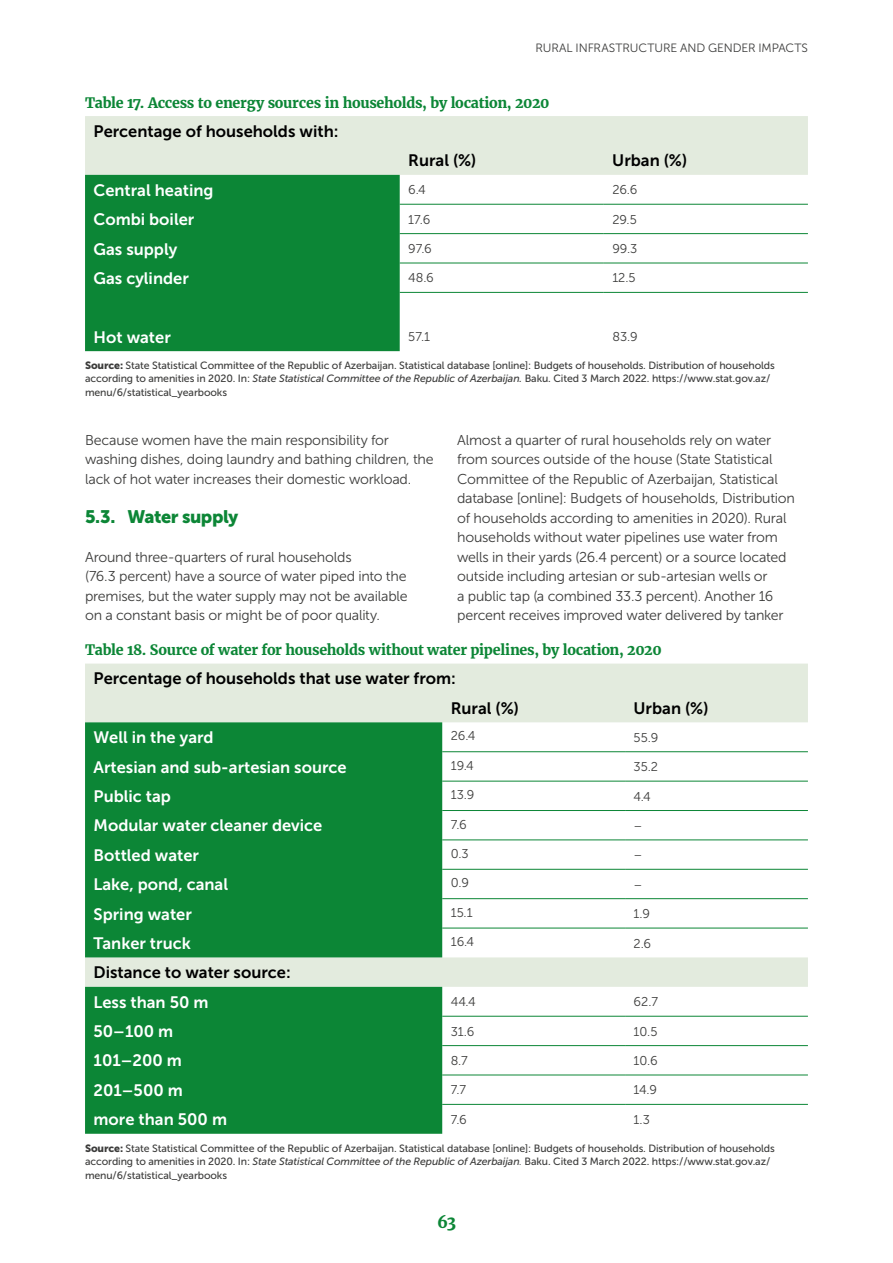
<style>
.page{position:relative;width:893px;height:1263px;background:#fff}
.page>*{position:absolute;margin:0;border:0;box-sizing:border-box;transform-origin:0 0}
.t1{font:18px "Museo Sans 900";letter-spacing:-.025em;color:#0c8636}
.t2{font:16.5px "Museo Sans 700";color:#fff}
.t3{font:16.5px/29.4px "Museo Sans 700";color:#000}
.t4{font:700 16.5px "Merriweather";color:#0c8636}
.t5{font:14.25px/19.5px "Museo Sans 300";letter-spacing:-.015em;color:#3c3c3b}
.t6{font:700 14.25px "Merriweather";letter-spacing:-.02em;color:#0c8636}
.t7{font:12.75px "Museo Sans 300";color:#3c3c3b}
.t8{font:12px "Museo Sans 300";letter-spacing:-.005em;color:#3c3c3b}
.t9{font:10.5px/13.5px "Museo Sans 500";letter-spacing:-.01em;color:#3c3c3b}
.s1{font-family:"Museo Sans 900"}
.s2{font-style:italic}
.s3{font-family:"Museo Sans 300";font-style:italic}
</style>
<div class="page">
<svg style="left:85px;top:664px;width:723px;height:323px"></svg>
<svg style="left:85px;top:722px;width:357px;height:412px;background:#1b8d42"></svg>
<hr style="left:442px;top:751px;width:183px;height:1px;background:#0c8636">
<hr style="left:625px;top:751px;width:183px;height:1px;background:#0c8636">
<hr style="left:442px;top:781px;width:183px;height:1px;background:#0c8636">
<hr style="left:625px;top:781px;width:183px;height:1px;background:#0c8636">
<hr style="left:442px;top:810px;width:183px;height:1px;background:#0c8636">
<hr style="left:625px;top:810px;width:183px;height:1px;background:#0c8636">
<hr style="left:442px;top:839px;width:183px;height:1px;background:#0c8636">
<hr style="left:625px;top:839px;width:183px;height:1px;background:#0c8636">
<hr style="left:442px;top:869px;width:183px;height:1px;background:#0c8636">
<hr style="left:625px;top:869px;width:183px;height:1px;background:#0c8636">
<hr style="left:442px;top:898px;width:183px;height:1px;background:#0c8636">
<hr style="left:625px;top:898px;width:183px;height:1px;background:#0c8636">
<hr style="left:442px;top:928px;width:183px;height:1px;background:#0c8636">
<hr style="left:625px;top:928px;width:183px;height:1px;background:#0c8636">
<hr style="left:442px;top:1016px;width:183px;height:1px;background:#0c8636">
<hr style="left:625px;top:1016px;width:183px;height:1px;background:#0c8636">
<hr style="left:442px;top:1045px;width:183px;height:1px;background:#0c8636">
<hr style="left:625px;top:1045px;width:183px;height:1px;background:#0c8636">
<hr style="left:442px;top:1074px;width:183px;height:1px;background:#0c8636">
<hr style="left:625px;top:1074px;width:183px;height:1px;background:#0c8636">
<hr style="left:442px;top:1104px;width:183px;height:1px;background:#0c8636">
<hr style="left:625px;top:1104px;width:183px;height:1px;background:#0c8636">
<div style="left:85px;top:116px;width:723px;height:59px;background:#e3ebde"></div>
<div style="left:85px;top:175px;width:315px;height:176px;background:#0c8636"></div>
<hr style="left:400px;top:204px;width:204px;height:1px;background:#0c8636">
<hr style="left:604px;top:204px;width:204px;height:1px;background:#0c8636">
<hr style="left:400px;top:233px;width:204px;height:1px;background:#0c8636">
<hr style="left:604px;top:233px;width:204px;height:1px;background:#0c8636">
<hr style="left:400px;top:263px;width:204px;height:1px;background:#0c8636">
<hr style="left:604px;top:263px;width:204px;height:1px;background:#0c8636">
<hr style="left:400px;top:292px;width:204px;height:1px;background:#0c8636">
<hr style="left:604px;top:292px;width:204px;height:1px;background:#0c8636">
<p class="t8" style="left:535px;top:41px;width:274px">RURAL INFRASTRUCTURE AND GENDER IMPACTS</p>
<p class="t6" style="left:85px;top:93px;width:466px">Table 17. Access to energy sources in households, by location, 2020</p>
<p class="t3" style="left:94px;top:117px;width:246px">Percentage of households with:</p>
<p class="t3" style="left:408px;top:146px;width:70px">Rural (%)</p>
<p class="t3" style="left:612px;top:146px;width:76px">Urban (%)</p>
<p class="t2" style="left:94px;top:181px;width:122px">Central heating</p>
<p class="t7" style="left:408px;top:183px;width:19px">6.4</p>
<p class="t7" style="left:612px;top:183px;width:27px">26.6</p>
<p class="t2" style="left:94px;top:210px;width:102px">Combi boiler</p>
<p class="t7" style="left:408px;top:212px;width:24px">17.6</p>
<p class="t7" style="left:612px;top:212px;width:26px">29.5</p>
<p class="t2" style="left:94px;top:240px;width:85px">Gas supply</p>
<p class="t7" style="left:408px;top:242px;width:25px">97.6</p>
<p class="t7" style="left:612px;top:242px;width:27px">99.3</p>
<p class="t2" style="left:94px;top:269px;width:97px">Gas cylinder</p>
<p class="t7" style="left:408px;top:271px;width:27px">48.6</p>
<p class="t7" style="left:612px;top:271px;width:25px">12.5</p>
<p class="t2" style="left:94px;top:328px;width:79px">Hot water</p>
<p class="t7" style="left:408px;top:330px;width:23px">57.1</p>
<p class="t7" style="left:612px;top:330px;width:27px">83.9</p>
<p class="t9" style="left:85px;top:359px;width:691px"><span class="s1">Source:</span> State Statistical Committee of the Republic of Azerbaijan. Statistical database [online]: Budgets of households. Distribution of households according to amenities in 2020. In: <span class="s2">State Statistical Committee of the Republic of Azerbaijan.</span> Baku. Cited 3 March 2022. https://www.stat.gov.az/ menu/6/statistical_yearbooks</p>
<p class="t5" style="left:457px;top:430px;width:339px">Almost a quarter of rural households rely on water from sources outside of the house (State Statistical Committee of the Republic of Azerbaijan, Statistical database [online]: Budgets of households, Distribution of households according to amenities in 2020). Rural households without water pipelines use water from wells in their yards (26.4 percent) or a source located outside including artesian or sub‑artesian wells or<br>a public tap (a combined 33.3 percent). Another 16 percent receives improved water delivered by tanker</p>
<p class="t6" style="left:85px;top:640px;width:578px">Table 18. Source of water for households without water pipelines, by location, 2020</p>
<p class="t3" style="left:451px;top:664px;width:70px;text-indent:-357px">Percentage of households that use water from:<br>Rural (%)</p>
<p class="t5" style="left:85px;top:430px;width:350px">Because women have the main responsibility for washing dishes, doing laundry and bathing children, the lack of hot water increases their domestic workload.</p>
<p class="t1" style="left:85px;top:506px;width:155px">5.3. Water supply</p>
<p class="t5" style="left:85px;top:547px;width:324px">Around three‑quarters of rural households<br>(76.3 percent) have a source of water piped into the premises, but the water supply may not be available on a constant basis or might be of poor quality.</p>
<p class="t3" style="left:634px;top:693px;width:76px">Urban (%)</p>
<p class="t2" style="left:94px;top:728px;width:122px">Well in the yard</p>
<p class="t7" style="left:451px;top:729px;width:26px">26.4</p>
<p class="t7" style="left:634px;top:730px;width:26px">55.9</p>
<p class="t2" style="left:94px;top:758px;width:255px">Artesian and sub-artesian source</p>
<p class="t7" style="left:451px;top:758px;width:25px">19.4</p>
<p class="t7" style="left:634px;top:760px;width:26px">35.2</p>
<p class="t2" style="left:94px;top:787px;width:79px">Public tap</p>
<p class="t7" style="left:451px;top:788px;width:25px">13.9</p>
<p class="t7" style="left:634px;top:789px;width:19px">4.4</p>
<p class="t2" style="left:94px;top:816px;width:230px">Modular water cleaner device</p>
<p class="t7" style="left:451px;top:817px;width:18px">7.6</p>
<p class="t7" style="left:634px;top:819px;width:11px">–</p>
<p class="t2" style="left:94px;top:846px;width:107px">Bottled water</p>
<p class="t7" style="left:451px;top:847px;width:19px">0.3</p>
<p class="t7" style="left:634px;top:848px;width:11px">–</p>
<p class="t2" style="left:94px;top:875px;width:136px">Lake, pond, canal</p>
<p class="t7" style="left:451px;top:876px;width:20px">0.9</p>
<p class="t7" style="left:634px;top:877px;width:11px">–</p>
<p class="t2" style="left:94px;top:905px;width:100px">Spring water</p>
<p class="t7" style="left:451px;top:905px;width:23px">15.1</p>
<p class="t7" style="left:634px;top:907px;width:18px">1.9</p>
<p class="t2" style="left:94px;top:934px;width:99px">Tanker truck</p>
<p class="t7" style="left:451px;top:935px;width:25px">16.4</p>
<p class="t7" style="left:634px;top:936px;width:19px">2.6</p>
<p class="t3" style="left:94px;top:958px;width:199px">Distance to water source:</p>
<p class="t2" style="left:94px;top:993px;width:117px">Less than 50 m</p>
<p class="t7" style="left:451px;top:995px;width:26px">44.4</p>
<p class="t7" style="left:634px;top:995px;width:26px">62.7</p>
<p class="t2" style="left:94px;top:1022px;width:81px">50–100 m</p>
<p class="t7" style="left:451px;top:1024px;width:25px">31.6</p>
<p class="t7" style="left:634px;top:1024px;width:25px">10.5</p>
<p class="t2" style="left:94px;top:1051px;width:90px">101–200 m</p>
<p class="t7" style="left:451px;top:1054px;width:19px">8.7</p>
<p class="t7" style="left:634px;top:1054px;width:26px">10.6</p>
<p class="t2" style="left:94px;top:1081px;width:91px">201–500 m</p>
<p class="t7" style="left:451px;top:1083px;width:17px">7.7</p>
<p class="t7" style="left:634px;top:1083px;width:25px">14.9</p>
<p class="t2" style="left:94px;top:1110px;width:135px">more than 500 m</p>
<p class="t7" style="left:451px;top:1112px;width:18px">7.6</p>
<p class="t7" style="left:634px;top:1112px;width:18px">1.3</p>
<p class="t9" style="left:85px;top:1141px;width:691px"><span class="s1">Source:</span> State Statistical Committee of the Republic of Azerbaijan. Statistical database [online]: Budgets of households. Distribution of households according to amenities in 2020. In: <span class="s2">State Statistical Committee of the Republic of Azerbaijan</span><span class="s3">.</span> Baku. Cited 3 March 2022. https://www.stat.gov.az/ menu/6/statistical_yearbooks</p>
<p class="t4" style="left:437px;top:1211px;width:20px">63</p>
</div>
